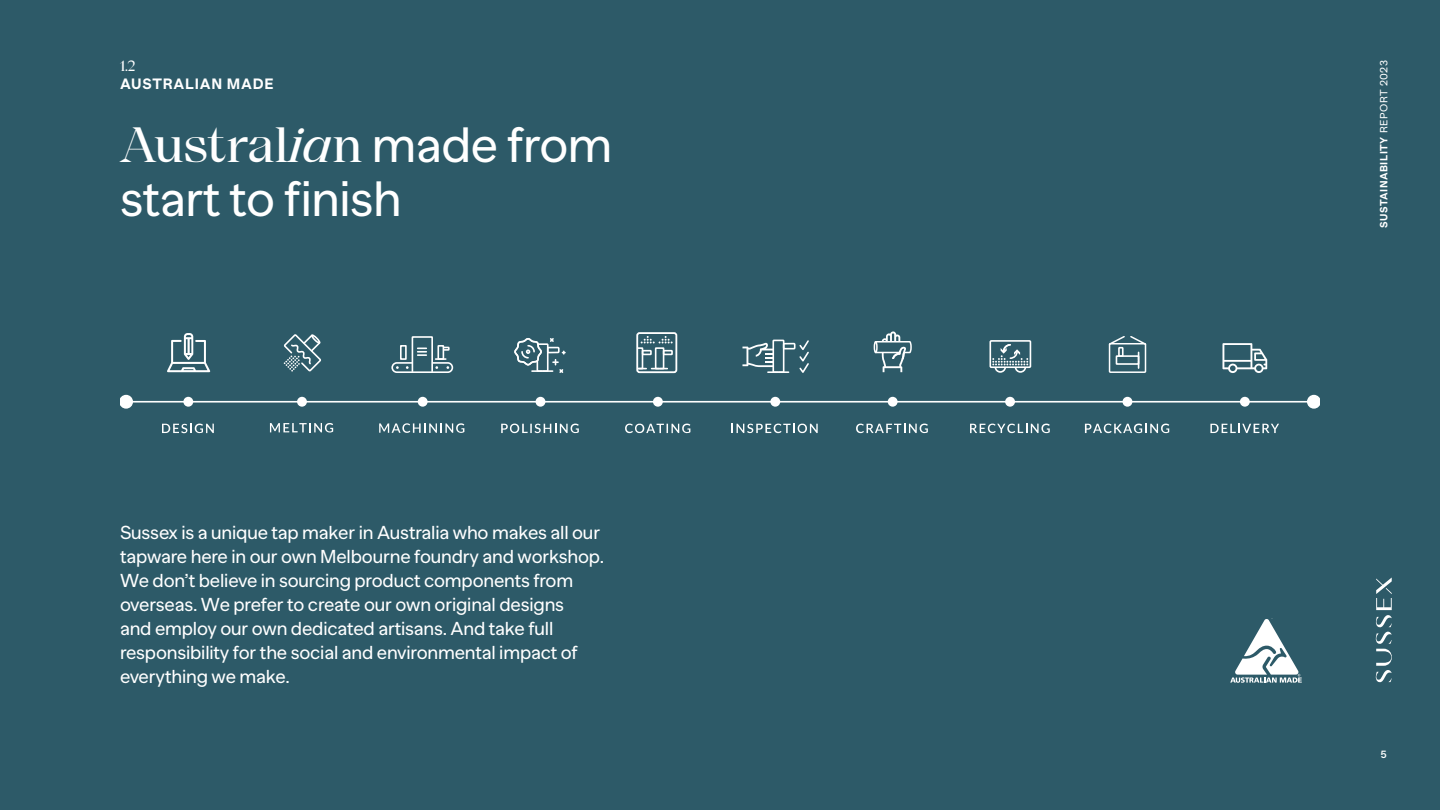
<style>
.page{position:relative;width:1440px;height:810px;background:#2d5a68}
.page>*{position:absolute;margin:0;border:0;box-sizing:border-box;transform-origin:0 0}
.t1{font:49.5px "Cako";letter-spacing:-.03em;color:#fff}
.t2{font:49.5px "Banana Grotesk";letter-spacing:-.01em;color:#fff}
.t3{font:18.75px/24px "Banana Grotesk";letter-spacing:-.01em;color:#fff}
.t4{font:800 15px "Banana Grotesk";letter-spacing:.05em;color:#fff}
.t5{font:15px "Cako";color:#fff}
.t6{font:800 10.5px "Banana Grotesk";letter-spacing:.05em;color:#fff}
.t7{font:600 10.5px "Banana Grotesk";color:#fff}
.s1{font-style:italic}
.s2{font-family:"Banana Grotesk"}
.s3{font-weight:400}
</style>
<div class="page">
<hr style="left:126px;top:401px;width:1188px;height:2px;background:#fff">
<svg style="left:120px;top:395px;width:13px;height:14px"></svg>
<svg style="left:1307px;top:395px;width:13px;height:14px"></svg>
<svg style="left:162px;top:424px;width:52px;height:9px"></svg>
<svg style="left:270px;top:423px;width:63px;height:10px"></svg>
<svg style="left:625px;top:423px;width:65px;height:10px"></svg>
<svg style="left:732px;top:423px;width:86px;height:10px"></svg>
<svg style="left:1085px;top:423px;width:84px;height:10px"></svg>
<svg style="left:970px;top:423px;width:80px;height:10px"></svg>
<svg style="left:1210px;top:424px;width:69px;height:9px"></svg>
<div style="left:183px;top:397px;width:10px;height:10px;background:#fff;border-radius:50%"></div>
<div style="left:297px;top:397px;width:10px;height:10px;background:#fff;border-radius:50%"></div>
<div style="left:536px;top:397px;width:9px;height:10px;background:#fff;border-radius:50%"></div>
<div style="left:653px;top:397px;width:10px;height:10px;background:#fff;border-radius:50%"></div>
<div style="left:770px;top:397px;width:10px;height:10px;background:#fff;border-radius:50%"></div>
<div style="left:888px;top:397px;width:10px;height:10px;background:#fff;border-radius:50%"></div>
<div style="left:1005px;top:397px;width:10px;height:10px;background:#fff;border-radius:50%"></div>
<div style="left:1123px;top:397px;width:9px;height:10px;background:#fff;border-radius:50%"></div>
<div style="left:1240px;top:397px;width:10px;height:10px;background:#fff;border-radius:50%"></div>
<svg style="left:167px;top:333px;width:43px;height:39px"></svg>
<div style="left:418px;top:397px;width:10px;height:10px;background:#fff;border-radius:50%"></div>
<svg style="left:856px;top:424px;width:72px;height:9px"></svg>
<svg style="left:874px;top:332px;width:38px;height:40px"></svg>
<svg style="left:283px;top:334px;width:38px;height:38px"></svg>
<svg style="left:379px;top:423px;width:85px;height:10px"></svg>
<div style="left:391px;top:362px;width:62px;height:11px;border:2px solid #fff;border-radius:5px"></div>
<div style="left:400px;top:345px;width:7px;height:15px;border:2px solid #fff"></div>
<svg style="left:406px;top:336px;width:44px;height:37px"></svg>
<svg style="left:639px;top:336px;width:34px;height:34px"></svg>
<div style="left:636px;top:332px;width:41px;height:41px;border:2px solid #fff;border-radius:2px"></div>
<svg style="left:501px;top:424px;width:78px;height:9px"></svg>
<svg style="left:514px;top:338px;width:51px;height:35px"></svg>
<div style="left:989px;top:340px;width:42px;height:28px;border:2px solid #fff"></div>
<svg style="left:992px;top:344px;width:36px;height:29px"></svg>
<div style="left:1116px;top:355px;width:23px;height:10px;border:2px solid #fff"></div>
<div style="left:1118px;top:347px;width:6px;height:10px;border:2px solid #fff"></div>
<svg style="left:1138px;top:352px;width:1px;height:16px"></svg>
<div style="left:1109px;top:343px;width:37px;height:30px;border:2px solid #fff"></div>
<svg style="left:1108px;top:336px;width:39px;height:10px"></svg>
<svg style="left:1222px;top:343px;width:46px;height:30px"></svg>
<svg style="left:742px;top:339px;width:67px;height:34px"></svg>
<svg style="left:1230px;top:619px;width:72px;height:64px"></svg>
<svg style="left:1376px;top:578px;width:16px;height:104px"></svg>
<p class="t5" style="left:120px;top:57px;width:17px">1.2</p>
<p class="t4" style="left:120px;top:75px;width:155px">AUSTRALIAN MADE</p>
<h1 class="t1" style="left:120px;top:117px;width:494px">Austral<span class="s1">ia</span>n <span class="s2">made from</span></h1>
<h1 class="t2" style="left:120px;top:171px;width:283px">start to finish</h1>
<p class="t3" style="left:120px;top:521px;width:486px">Sussex is a unique tap maker in Australia who makes all our tapware here in our own Melbourne foundry and workshop.<br>We don’t believe in sourcing product components from overseas. We prefer to create our own original designs<br>and employ our own dedicated artisans. And take full responsibility for the social and environmental impact of everything we make.</p>
<p class="t6" style="left:1378px;top:228px;width:170px;rotate:-90deg">SUSTAINABILITY <span class="s3">REPORT 2023</span></p>
<p class="t7" style="left:1381px;top:748px;width:8px">5</p>
</div>
